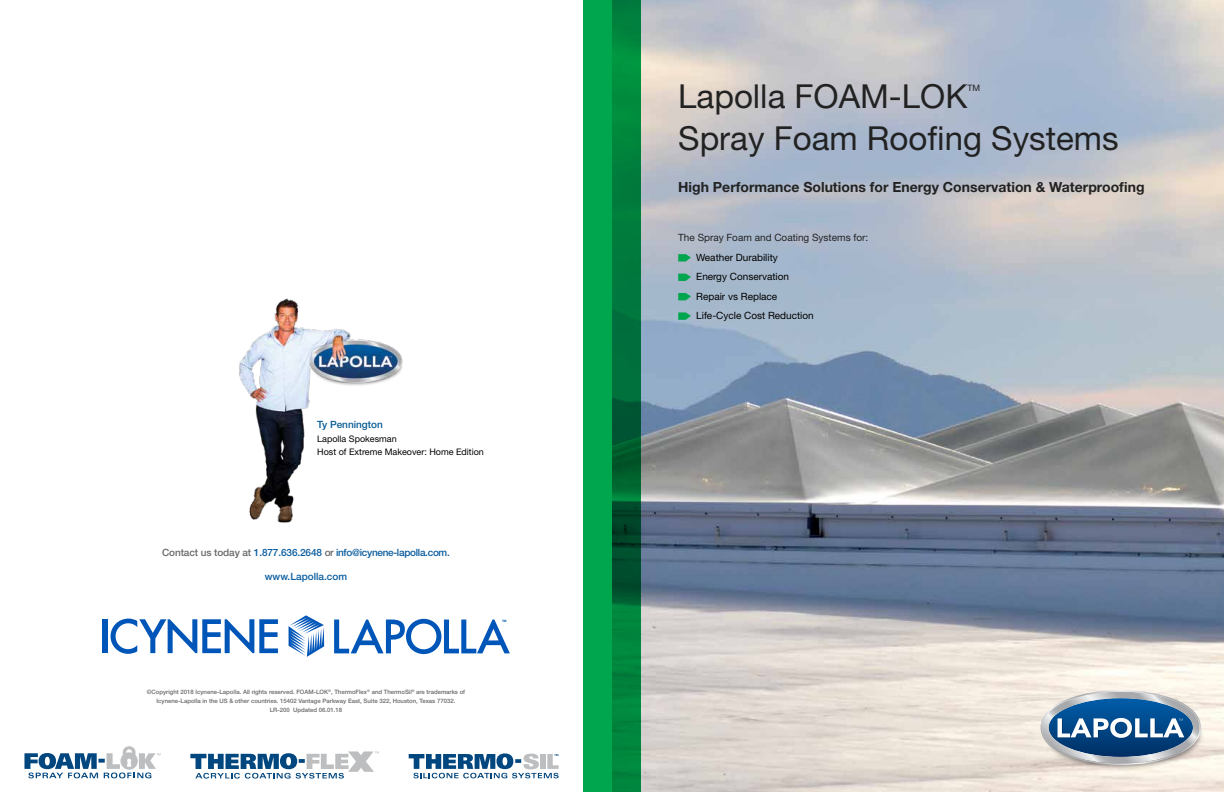
<style>
.page{position:relative;width:1224px;height:792px;background:#fff}
.page>*{position:absolute;margin:0;border:0;box-sizing:border-box;transform-origin:0 0}
.t1{font:33.1px "Helvetica Neue LT Pro";color:#222}
.t2{font:700 14px "Helvetica Neue LT Pro";color:#222}
.t3{font:10px/19.5px "Helvetica Neue LT Pro";color:#000}
.t4{font:500 10px "Helvetica Neue LT Pro";letter-spacing:-.01em;color:#095c9e}
.t5{font:10px "Helvetica Neue LT Pro";color:#222}
.t6{font:500 10px "Helvetica Neue LT Pro";color:#065b95}
.t7{font:9px/13.5px "Helvetica Neue LT Pro";color:#000}
.t8{font:8.8px "Helvetica Neue LT Pro";color:#222}
.t9{font:500 6px/9px "Helvetica Neue LT Pro";color:#666767;text-align:center}
.t10{font:700 3.2px "Myriad Pro";color:#0055b8}
.s1{color:#666767}
</style>
<div class="page">
<img style="left:238px;top:298px;width:165px;height:225px">
<div style="left:102px;top:619px;width:5px;height:34px;background:#0055b8"></div>
<svg style="left:289px;top:615px;width:35px;height:42px"></svg>
<svg style="left:111px;top:619px;width:167px;height:35px"></svg>
<svg style="left:334px;top:619px;width:176px;height:35px"></svg>
<svg style="left:24px;top:746px;width:137px;height:32px"></svg>
<svg style="left:409px;top:753px;width:150px;height:25px"></svg>
<svg style="left:190px;top:751px;width:189px;height:28px"></svg>
<img style="left:641px;top:0;width:583px;height:792px">
<img style="left:1041px;top:719px;width:165px;height:55px">
<svg style="left:1041px;top:690px;width:160px;height:75px;background:#7695b0"></svg>
<svg style="left:583px;top:0;width:58px;height:792px;background:#008d43"></svg>
<svg style="left:678px;top:254px;width:13px;height:8px"></svg>
<svg style="left:678px;top:274px;width:13px;height:7px"></svg>
<svg style="left:678px;top:293px;width:13px;height:7px"></svg>
<svg style="left:678px;top:312px;width:13px;height:8px"></svg>
<h3 class="t6" style="left:317px;top:419px;width:67px">Ty Pennington</h3>
<h3 class="t7" style="left:317px;top:432px;width:168px">Lapolla Spokesman<br>Host of Extreme Makeover: Home Edition</h3>
<h3 class="t4" style="left:162px;top:547px;width:289px"><span class="s1">Contact us today at</span> 1.877.636.2648 <span class="s1">or</span> info@icynene-lapolla.com.</h3>
<h3 class="t4" style="left:265px;top:571px;width:84px">www.Lapolla.com</h3>
<p class="t9" style="left:147px;top:688px;width:320px">©Copyright 2018 Icynene-Lapolla. All rights reserved. FOAM-LOK<sup>®</sup>, ThermoFlex<sup>®</sup> and ThermoSil<sup>®</sup> are trademarks of<br>Icynene-Lapolla in the US &amp; other countries. 15402 Vantage Parkway East, Suite 322, Houston, Texas 77032.<br>LR-200 Updated 06.01.18</p>
<p class="t10" style="left:502px;top:618px;width:6px">TM</p>
<h1 class="t1" style="left:678px;top:76px;width:291px">Lapolla FOAM-LOK</h1>
<h3 class="t8" style="left:967px;top:83px;width:14px">TM</h3>
<h1 class="t1" style="left:678px;top:118px;width:442px">Spray Foam Roofing Systems</h1>
<h2 class="t2" style="left:678px;top:178px;width:468px">High Performance Solutions for Energy Conservation &amp; Waterproofing</h2>
<h3 class="t5" style="left:678px;top:231px;width:192px">The Spray Foam and Coating Systems for:</h3>
<h3 class="t3" style="left:696px;top:247px;width:119px">Weather Durability<br>Energy Conservation<br>Repair vs Replace<br>Life-Cycle Cost Reduction</h3>
</div>
